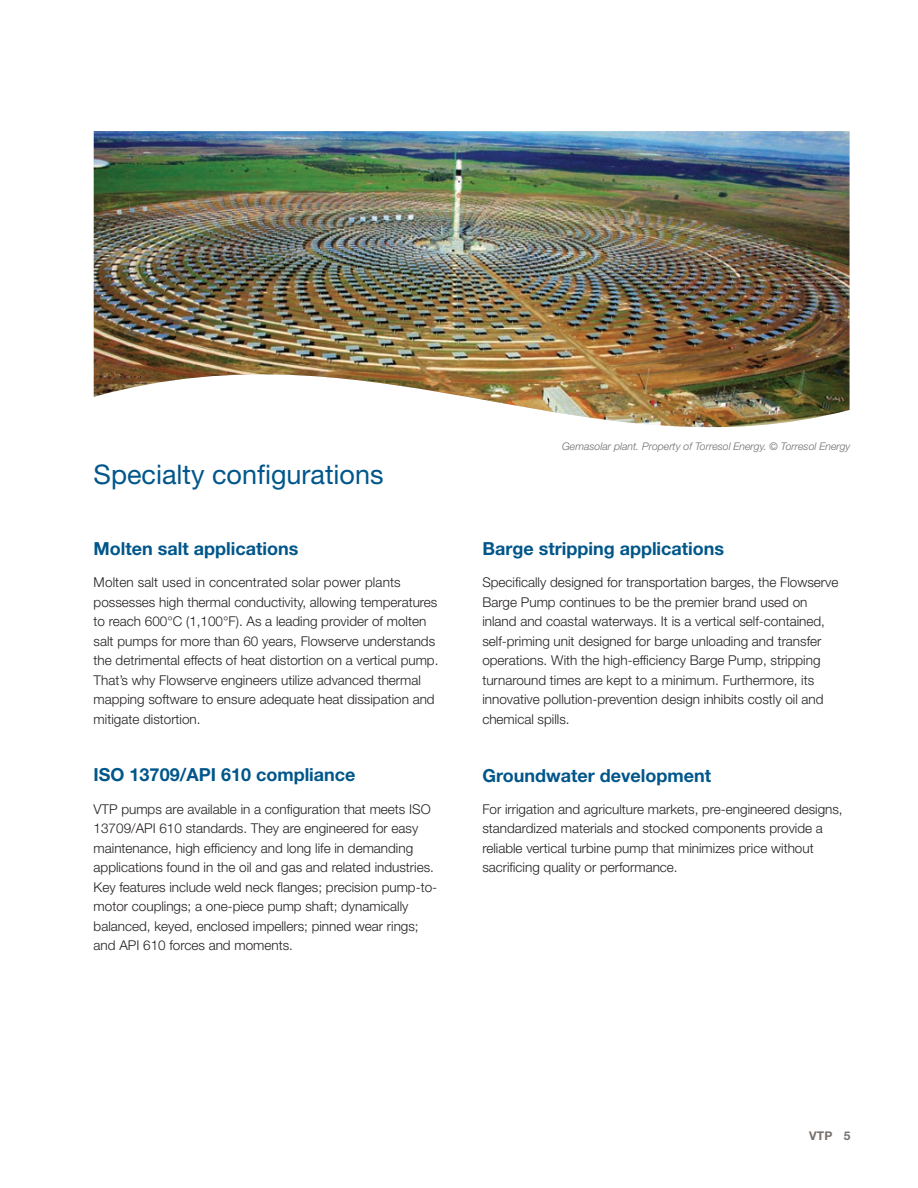
<style>
.page{position:relative;width:918px;height:1188px;background:#fff}
.page>*{position:absolute;margin:0;border:0;box-sizing:border-box;transform-origin:0 0}
.Headline_Level_2__bl{font:27px "Helvetica Neue LT Std";color:#00568a}
.Subhead_Level_1__blu{font:700 18px "Helvetica Neue LT Std";color:#00568a}
.Bullets_Last__2mm{font:300 13.5px/19.5px "Helvetica Neue LT Std";color:#231f20}
.t1{font:700 12px "Helvetica Neue LT Std";color:#79716c}
.Bullets_Last__2mm-2{font:italic 300 10.5px "Helvetica Neue LT Std";color:#6c6d70}
</style>
<div class="page">
<img style="left:94px;top:131px;width:756px;height:297px">
<p class="Headline_Level_2__bl" style="left:94px;top:459px;width:292px">Specialty configurations</p>
<p class="Subhead_Level_1__blu" style="left:94px;top:537px;width:206px">Molten salt applications</p>
<p class="Bullets_Last__2mm" style="left:94px;top:572px;width:346px">Molten salt used in concentrated solar power plants possesses high thermal conductivity, allowing temperatures to reach 600°C (1,100°F). As a leading provider of molten salt pumps for more than 60 years, Flowserve understands the detrimental effects of heat distortion on a vertical pump.<br>That’s why Flowserve engineers utilize advanced thermal mapping software to ensure adequate heat dissipation and mitigate distortion.</p>
<p class="Subhead_Level_1__blu" style="left:94px;top:764px;width:263px">ISO 13709/API 610 compliance</p>
<p class="Bullets_Last__2mm" style="left:94px;top:799px;width:345px">VTP pumps are available in a configuration that meets ISO 13709/API 610 standards. They are engineered for easy maintenance, high efficiency and long life in demanding applications found in the oil and gas and related industries.<br>Key features include weld neck flanges; precision pump-to&shy;motor couplings; a one-piece pump shaft; dynamically balanced, keyed, enclosed impellers; pinned wear rings; and API 610 forces and moments.</p>
<p class="Bullets_Last__2mm-2" style="left:562px;top:440px;width:290px">Gemasolar plant. Property of Torresol Energy. © Torresol Energy</p>
<p class="Subhead_Level_1__blu" style="left:482px;top:537px;width:243px">Barge stripping applications</p>
<p class="Bullets_Last__2mm" style="left:482px;top:572px;width:358px">Specifically designed for transportation barges, the Flowserve Barge Pump continues to be the premier brand used on inland and coastal waterways. It is a vertical self-contained, self-priming unit designed for barge unloading and transfer operations. With the high-efficiency Barge Pump, stripping turnaround times are kept to a minimum. Furthermore, its innovative pollution-prevention design inhibits costly oil and chemical spills.</p>
<p class="Subhead_Level_1__blu" style="left:482px;top:764px;width:230px">Groundwater development</p>
<p class="Bullets_Last__2mm" style="left:482px;top:799px;width:362px">For irrigation and agriculture markets, pre-engineered designs, standardized materials and stocked components provide a reliable vertical turbine pump that minimizes price without sacrificing quality or performance.</p>
<p class="t1" style="left:809px;top:1128px;width:43px">VTP 5</p>
</div>
